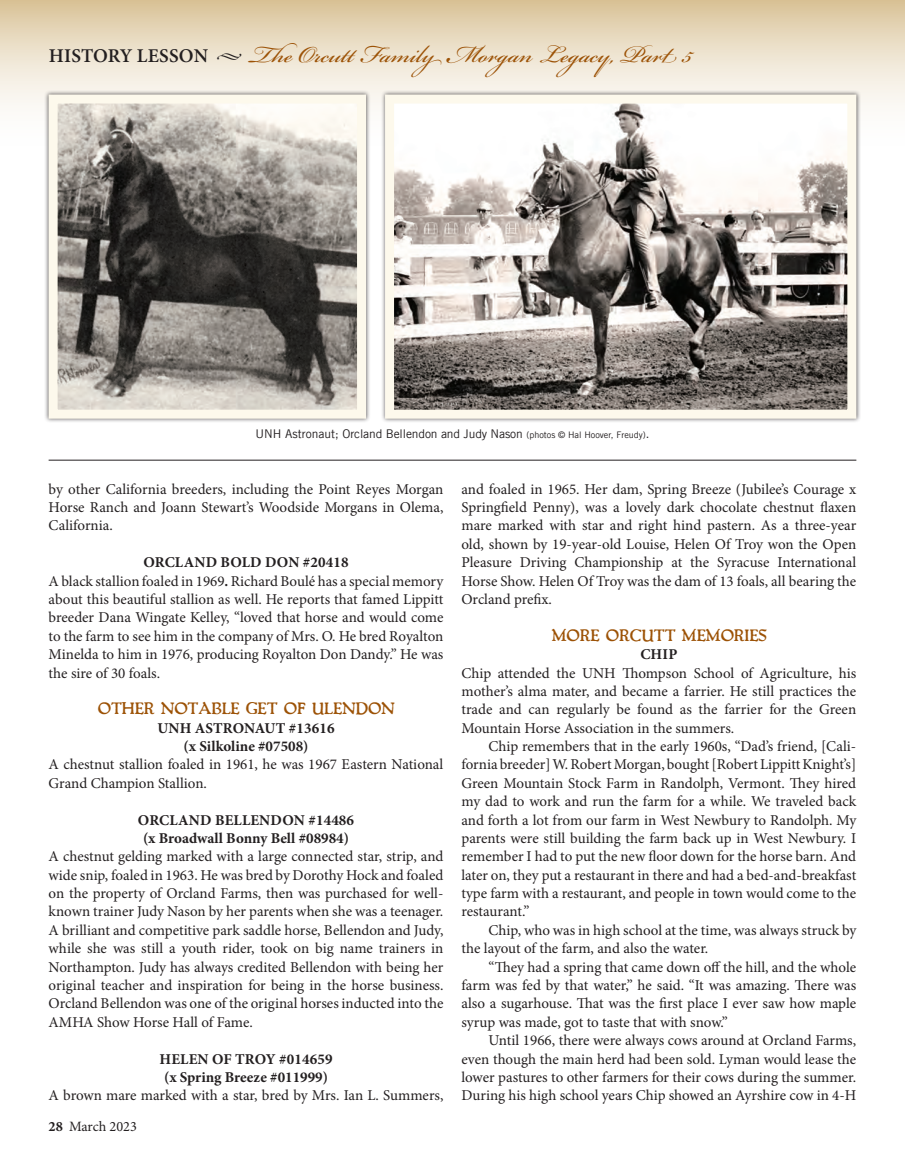
<style>
.page{position:relative;width:905px;height:1175px;background:#fff}
.page>*{position:absolute;margin:0;border:0;box-sizing:border-box;transform-origin:0 0}
.t1{font:37.5px "Bickham Script Pro 3";color:#9c5206}
.t2{font:600 19.5px "Minion Pro";letter-spacing:.01em;color:#231f20}
.t3{font:15px/18.3px "Minion Pro";letter-spacing:-.005em;color:#231f20;text-align:justify}
.t4{font:700 15px "Minion Pro";letter-spacing:.01em;color:#231f20}
.t5{font:700 15px "Packard Antique";color:#9c5206}
.t6{font:14.25px "Minion Pro";letter-spacing:-.005em;color:#231f20}
.t7{font:12px "Trade Gothic";letter-spacing:-.01em;color:#231f20}
.s1{font-size:9px}
.s2{font-weight:700}
</style>
<div class="page">
<svg style="left:0;top:0;width:904px;height:115px;background:#eaddc6"></svg>
<div style="left:44px;top:90px;width:326px;height:333px;background:#231f20;opacity:.75"></div>
<img style="left:59px;top:104px;width:297px;height:304px">
<div style="left:49px;top:94px;width:317px;height:324px;border:9px solid #fdf9ec"></div>
<div style="left:381px;top:90px;width:480px;height:333px;background:#231f20;opacity:.75"></div>
<img style="left:395px;top:104px;width:451px;height:304px">
<div style="left:385px;top:94px;width:471px;height:324px;border:9px solid #fdf9ec"></div>
<hr style="left:49px;top:460px;width:807px;height:1px;background:#231f20">
<h2 class="t2" style="left:49px;top:43px;width:195px">HISTORY LESSON ◆</h2>
<h1 class="t1" style="left:249px;top:27px;width:444px">The Orcutt Family Morgan Legacy, Part 5</h1>
<p class="t7" style="left:255px;top:428px;width:395px">UNH Astronaut; Orcland Bellendon and Judy Nason <span class="s1">(photos © Hal Hoover, Freudy)</span>.</p>
<p class="t3" style="left:49px;top:480px;width:396px">by other California breeders, including the Point Reyes Morgan Horse Ranch and Joann Stewart’s Woodside Morgans in Olema, California.</p>
<p class="t4" style="left:143px;top:552px;width:207px">ORCLAND BOLD DON #20418</p>
<p class="t3" style="left:49px;top:571px;width:396px">A black stallion foaled in 1969<span class="s2">.</span> Richard Boulé has a special memory about this beautiful stallion as well. He reports that famed Lippitt breeder Dana Wingate Kelley, “loved that horse and would come to the farm to see him in the company of Mrs. O. He bred Royalton Minelda to him in 1976, producing Royalton Don Dandy.” He was the sire of 30 foals.</p>
<p class="t5" style="left:97px;top:697px;width:298px">OTHER NOTABLE GET OF ULENDON</p>
<p class="t4" style="left:157px;top:717px;width:179px">UNH ASTRONAUT #13616</p>
<p class="t4" style="left:184px;top:735px;width:126px">(x Silkoline #07508)</p>
<p class="t3" style="left:49px;top:755px;width:396px">A chestnut stallion foaled in 1961, he was 1967 Eastern National<br>Grand Champion Stallion.</p>
<p class="t4" style="left:138px;top:809px;width:218px">ORCLAND BELLENDON #14486</p>
<p class="t4" style="left:143px;top:827px;width:207px">(x Broadwall Bonny Bell #08984)</p>
<p class="t3" style="left:49px;top:847px;width:396px">A chestnut gelding marked with a large connected star, strip, and wide snip, foaled in 1963. He was bred by Dorothy Hock and foaled on the property of Orcland Farms, then was purchased for well&shy;known trainer Judy Nason by her parents when she was a teenager.<br>A brilliant and competitive park saddle horse, Bellendon and Judy, while she was still a youth rider, took on big name trainers in Northampton. Judy has always credited Bellendon with being her original teacher and inspiration for being in the horse business.<br>Orcland Bellendon was one of the original horses inducted into the AMHA Show Horse Hall of Fame.</p>
<p class="t4" style="left:159px;top:1048px;width:174px">HELEN OF TROY #014659</p>
<p class="t4" style="left:164px;top:1066px;width:165px">(x Spring Breeze #011999)</p>
<p class="t3" style="left:49px;top:1086px;width:396px">A brown mare marked with a star, bred by Mrs. Ian L. Summers,</p>
<p class="t6" style="left:49px;top:1117px;width:90px"><span class="s2">28</span> March 2023</p>
<p class="t3" style="left:461px;top:480px;width:396px">and foaled in 1965. Her dam, Spring Breeze (Jubilee’s Courage x Springfield Penny), was a lovely dark chocolate chestnut flaxen mare marked with star and right hind pastern. As a three-year old, shown by 19-year-old Louise, Helen Of Troy won the Open Pleasure Driving Championship at the Syracuse International Horse Show. Helen Of Troy was the dam of 13 foals, all bearing the Orcland prefix.</p>
<p class="t5" style="left:551px;top:624px;width:216px">MORE ORCUTT MEMORIES</p>
<p class="t4" style="left:640px;top:643px;width:38px">CHIP</p>
<p class="t3" style="left:461px;top:663px;width:396px">Chip attended the UNH Thompson School of Agriculture, his mother’s alma mater, and became a farrier. He still practices the trade and can regularly be found as the farrier for the Green Mountain Horse Association in the summers.</p>
<p class="t3" style="left:461px;top:737px;width:396px;text-indent:27px">Chip remembers that in the early 1960s, “Dad’s friend, [Cali&shy;fornia breeder] W. Robert Morgan, bought [Robert Lippitt Knight’s] Green Mountain Stock Farm in Randolph, Vermont. They hired my dad to work and run the farm for a while. We traveled back and forth a lot from our farm in West Newbury to Randolph. My parents were still building the farm back up in West Newbury. I remember I had to put the new floor down for the horse barn. And later on, they put a restaurant in there and had a bed-and-breakfast type farm with a restaurant, and people in town would come to the restaurant.”</p>
<p class="t3" style="left:461px;top:921px;width:396px;text-indent:27px">Chip, who was in high school at the time, was always struck by the layout of the farm, and also the water.</p>
<p class="t3" style="left:461px;top:957px;width:396px;text-indent:27px">“They had a spring that came down off the hill, and the whole farm was fed by that water,” he said. “It was amazing. There was also a sugarhouse. That was the first place I ever saw how maple syrup was made, got to taste that with snow.”</p>
<p class="t3" style="left:461px;top:1031px;width:396px;text-indent:27px">Until 1966, there were always cows around at Orcland Farms, even though the main herd had been sold. Lyman would lease the lower pastures to other farmers for their cows during the summer.<br>During his high school years Chip showed an Ayrshire cow in 4-H</p>
</div>
